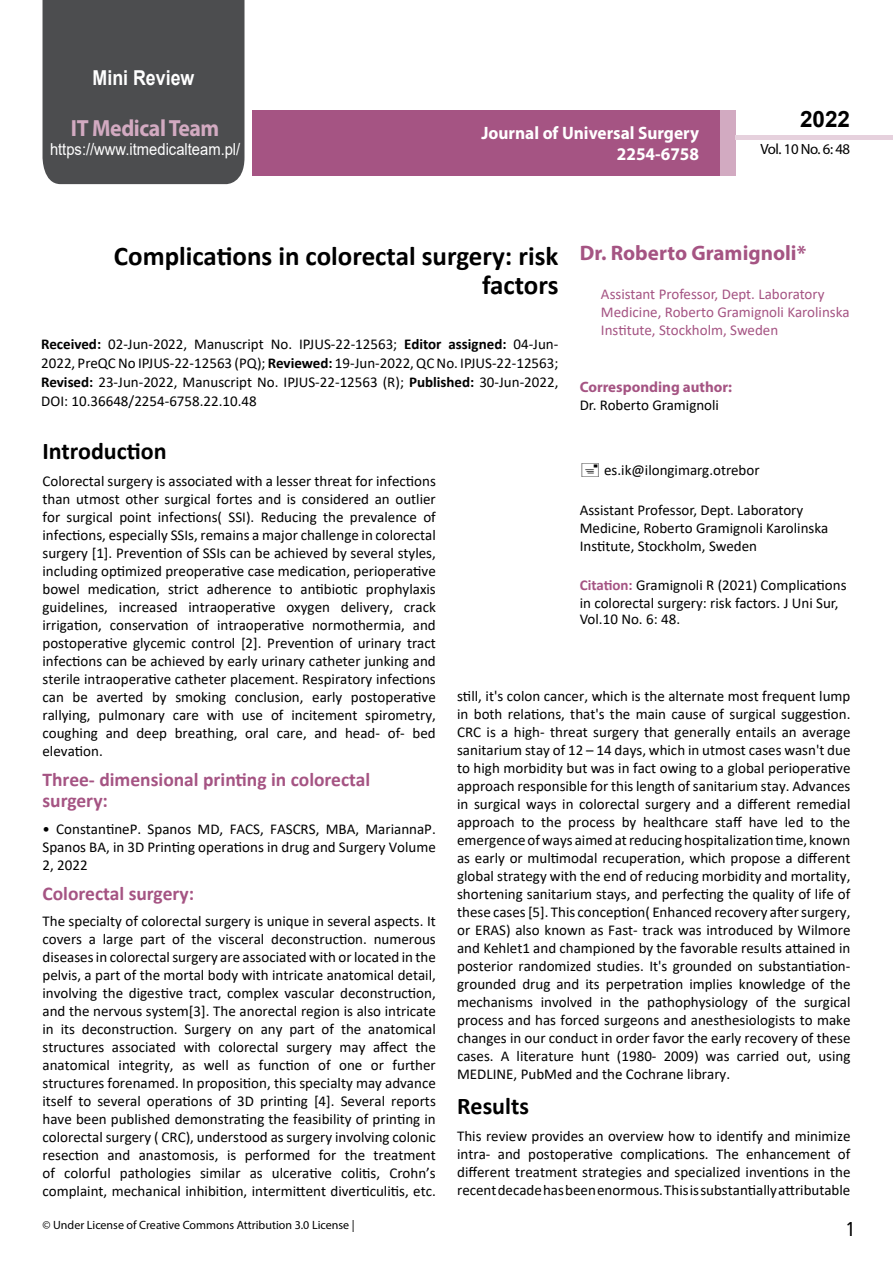
<style>
.page{position:relative;width:893px;height:1263px;background:#fff}
.page>*{position:absolute;margin:0;border:0;box-sizing:border-box;transform-origin:0 0}
.t1{font:700 27px/29.7px "Calibri";color:#000;text-align:right}
.t2{font:25.5px "Tunga";color:#000}
.t3{font:700 24px "Calibri";color:#000}
.t4{font:700 23.4px "Myriad Pro";letter-spacing:-.02em;color:#d2aac1;scale:.93 1}
.t5{font:700 22.5px "Arial";color:#000}
.t6{font:700 21px "Myriad Pro";color:#a55483}
.t7{font:700 20.55px "Arial";color:#fff;scale:.87 1}
.t8{font:700 19.5px/21.5px "Calibri";color:#a55483}
.t9{font:700 18px/21.6px "Myriad Pro";color:#fff;text-align:right;scale:.96 1}
.t10{font:16.5px "Arial";color:#fff;scale:.89 1}
.t11{font:15px/18px "Calibri";color:#000;text-align:justify}
.t12{font:15px/18px "Calibri";color:#a55483}
.t13{font:700 15px "Myriad Pro";color:#a55483}
.t14{font:14.85px "Myriad Pro";letter-spacing:-.03em;color:#000}
.t15{font:12px "Myriad Pro";color:#000}
.s1{font-weight:700}
.s2{font-weight:700;color:#a55483}
</style>
<div class="page">
<div style="left:43px;top:0;width:201px;height:184px;background:#4c4d4f"></div>
<div style="left:252px;top:110px;width:469px;height:66px;background:#a55483"></div>
<div style="left:720px;top:110px;width:16px;height:66px;background:#d2aac1"></div>
<div style="left:736px;top:135px;width:157px;height:5px;background:#e6d1dd"></div>
<h3 class="t7" style="left:93px;top:64px;width:119px">Mini Review</h3>
<h3 class="t4" style="left:71px;top:113px;width:161px">IT Medical Team</h3>
<p class="t10" style="left:50px;top:138px;width:215px">https://www.itmedicalteam.pl/</p>
<p class="t9" style="left:481px;top:121px;width:228px">Journal of Universal Surgery<br>2254-6758</p>
<h3 class="t5" style="left:800px;top:104px;width:52px">2022</h3>
<p class="t14" style="left:760px;top:140px;width:91px">Vol. 10 No. 6: 48</p>
<h1 class="t1" style="left:114px;top:241px;width:446px">Complications in colorectal surgery: risk factors</h1>
<h3 class="t6" style="left:580px;top:239px;width:228px">Dr. Roberto Gramignoli*</h3>
<p class="t12" style="left:601px;top:285px;width:250px">Assistant Professor, Dept. Laboratory<br>Medicine, Roberto Gramignoli Karolinska<br>Institute, Stockholm, Sweden</p>
<p class="t11" style="left:41px;top:335px;width:519px;line-height:18.8px"><span class="s1">Received:</span> 02-Jun-2022, Manuscript No. IPJUS-22-12563; <span class="s1">Editor assigned:</span> 04-Jun-2022, PreQC No IPJUS-22-12563 (PQ); <span class="s1">Reviewed:</span> 19-Jun-2022, QC No. IPJUS-22-12563; <span class="s1">Revised:</span> 23-Jun-2022, Manuscript No. IPJUS-22-12563 (R); <span class="s1">Published:</span> 30-Jun-2022, DOI: 10.36648/2254-6758.22.10.48</p>
<p class="t13" style="left:580px;top:377px;width:154px">Corresponding author:</p>
<p class="t11" style="left:580px;top:395px;width:141px">Dr. Roberto Gramignoli</p>
<h3 class="t3" style="left:43px;top:434px;width:126px">Introduction</h3>
<p class="t11" style="left:43px;top:471px;width:395px">Colorectal surgery is associated with a lesser threat for infections than utmost other surgical fortes and is considered an outlier for surgical point infections( SSI). Reducing the prevalence of infections, especially SSIs, remains a major challenge in colorectal surgery [1]. Prevention of SSIs can be achieved by several styles, including optimized preoperative case medication, perioperative bowel medication, strict adherence to antibiotic prophylaxis guidelines, increased intraoperative oxygen delivery, crack irrigation, conservation of intraoperative normothermia, and postoperative glycemic control [2]. Prevention of urinary tract infections can be achieved by early urinary catheter junking and sterile intraoperative catheter placement. Respiratory infections can be averted by smoking conclusion, early postoperative rallying, pulmonary care with use of incitement spirometry, coughing and deep breathing, oral care, and head- of- bed elevation.</p>
<h3 class="t8" style="left:43px;top:768px;width:329px">Three- dimensional printing in colorectal surgery:</h3>
<p class="t11" style="left:43px;top:819px;width:395px">• ConstantineP. Spanos MD, FACS, FASCRS, MBA, MariannaP.<br>Spanos BA, in 3D Printing operations in drug and Surgery Volume 2, 2022</p>
<h3 class="t8" style="left:43px;top:882px;width:153px">Colorectal surgery:</h3>
<p class="t11" style="left:43px;top:912px;width:395px">The specialty of colorectal surgery is unique in several aspects. It covers a large part of the visceral deconstruction. numerous diseases in colorectal surgery are associated with or located in the pelvis, a part of the mortal body with intricate anatomical detail, involving the digestive tract, complex vascular deconstruction, and the nervous system[3]. The anorectal region is also intricate in its deconstruction. Surgery on any part of the anatomical structures associated with colorectal surgery may affect the anatomical integrity, as well as function of one or further structures forenamed. In proposition, this specialty may advance itself to several operations of 3D printing [4]. Several reports have been published demonstrating the feasibility of printing in colorectal surgery ( CRC), understood as surgery involving colonic resection and anastomosis, is performed for the treatment of colorful pathologies similar as ulcerative colitis, Crohn’s complaint, mechanical inhibition, intermittent diverticulitis, etc.</p>
<p class="t15" style="left:43px;top:1218px;width:314px">© Under License of Creative Commons Attribution 3.0 License |</p>
<p class="t11" style="left:604px;top:461px;width:157px">es.ik@ilongimarg.otrebor</p>
<p class="t11" style="left:580px;top:500px;width:250px;text-align:left">Assistant Professor, Dept. Laboratory<br>Medicine, Roberto Gramignoli Karolinska<br>Institute, Stockholm, Sweden</p>
<p class="t11" style="left:580px;top:575px;width:268px"><span class="s2">Citation:</span> Gramignoli R (2021) Complications in colorectal surgery: risk factors. J Uni Sur,</p>
<p class="t11" style="left:580px;top:610px;width:102px">Vol.10 No. 6: 48.</p>
<p class="t11" style="left:457px;top:687px;width:395px">still, it's colon cancer, which is the alternate most frequent lump in both relations, that's the main cause of surgical suggestion.<br>CRC is a high- threat surgery that generally entails an average sanitarium stay of 12 – 14 days, which in utmost cases wasn't due to high morbidity but was in fact owing to a global perioperative approach responsible for this length of sanitarium stay. Advances in surgical ways in colorectal surgery and a different remedial approach to the process by healthcare staff have led to the emergence of ways aimed at reducing hospitalization time, known as early or multimodal recuperation, which propose a different global strategy with the end of reducing morbidity and mortality, shortening sanitarium stays, and perfecting the quality of life of these cases [5]. This conception( Enhanced recovery after surgery, or ERAS) also known as Fast- track was introduced by Wilmore and Kehlet1 and championed by the favorable results attained in posterior randomized studies. It's grounded on substantiation&shy;grounded drug and its perpetration implies knowledge of the mechanisms involved in the pathophysiology of the surgical process and has forced surgeons and anesthesiologists to make changes in our conduct in order favor the early recovery of these cases. A literature hunt (1980- 2009) was carried out, using MEDLINE, PubMed and the Cochrane library.</p>
<h3 class="t3" style="left:457px;top:1089px;width:73px">Results</h3>
<p class="t11" style="left:457px;top:1126px;width:395px">This review provides an overview how to identify and minimize intra- and postoperative complications. The enhancement of different treatment strategies and specialized inventions in the recent decade has been enormous. This is substantially attributable</p>
<h2 class="t2" style="left:847px;top:1212px;width:9px">1</h2>
</div>
